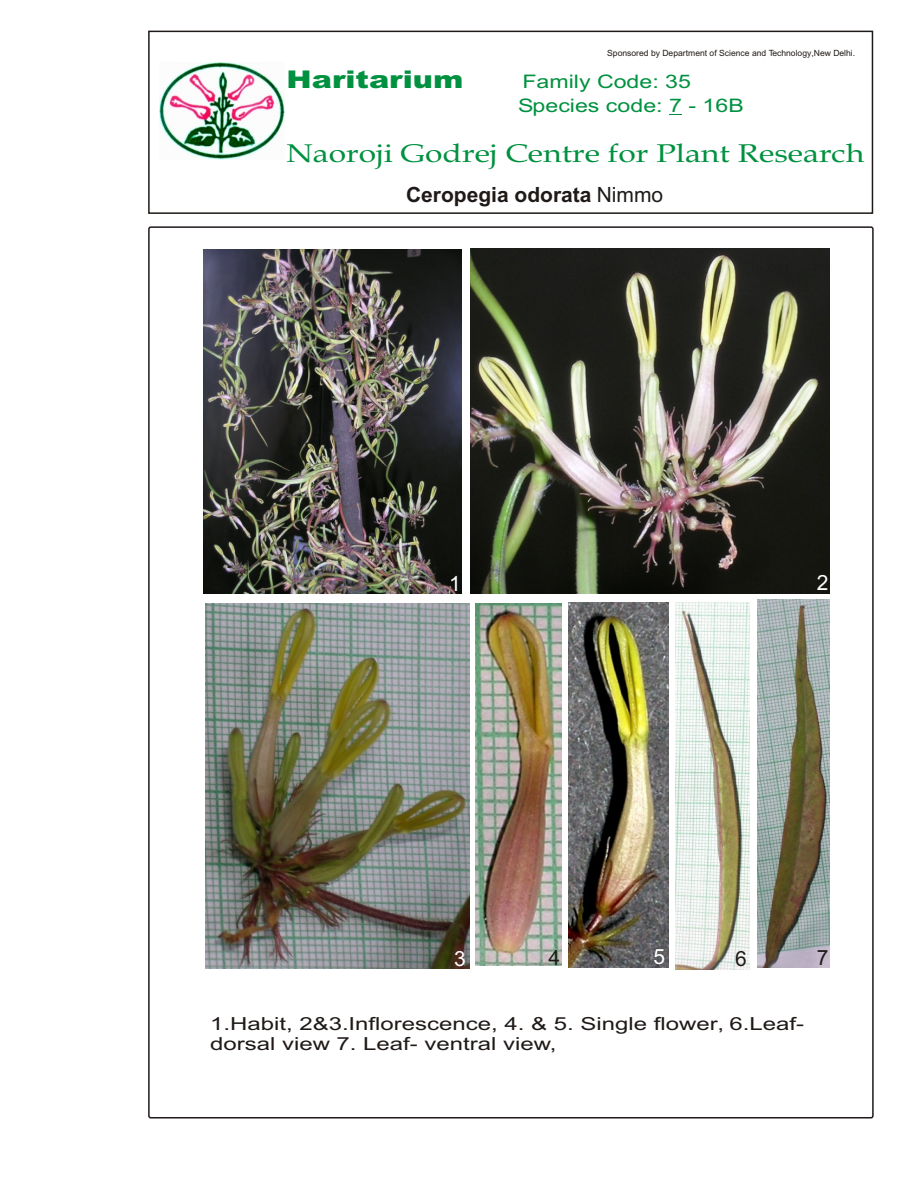
<style>
.page{position:relative;width:918px;height:1188px;background:#fff}
.page>*{position:absolute;margin:0;border:0;box-sizing:border-box;transform-origin:0 0}
.t1{font:25.65px "Book Antiqua";color:#009140;scale:1.24 1}
.t2{font:900 24.45px "Arial";color:#009140;scale:1.24 1}
.t3{font:700 21px "Arial";color:#1f1a17}
.t4{font:21px "Arial";color:#fff}
.t5{font:21px "Arial";color:#1f1a17}
.t6{font:18.6px/24.5px "Arial";color:#009140;scale:1.24 1}
.t7{font:18px/20.1px "Arial";color:#1f1a17;scale:1.33 1}
.t8{font:8.55px "Arial";color:#1f1a17}
.s1{font-weight:400}
</style>
<div class="page">
<svg style="left:669px;top:114px;width:13px;height:1px"></svg>
<img style="left:160px;top:62px;width:124px;height:98px">
<div style="left:148px;top:31px;width:725px;height:183px;border:2px solid #1f1a17"></div>
<img style="left:206px;top:603px;width:263px;height:366px">
<img style="left:568px;top:602px;width:100px;height:366px">
<img style="left:758px;top:599px;width:72px;height:369px">
<img style="left:675px;top:602px;width:74px;height:367px">
<img style="left:470px;top:249px;width:360px;height:345px">
<img style="left:476px;top:603px;width:85px;height:363px">
<img style="left:204px;top:250px;width:258px;height:344px">
<p class="t8" style="left:607px;top:49px;width:250px">Sponsored by Department of Science and Technology,New Delhi.</p>
<h2 class="t2" style="left:287px;top:70px;width:144px">Haritarium</h2>
<p class="t6" style="left:518px;top:71px;width:183px">Family Code: 35<br>Species code: 7 - 16B</p>
<h1 class="t1" style="left:287px;top:143px;width:467px">Naoroji Godrej Centre for Plant Research</h1>
<p class="t3" style="left:406px;top:187px;width:259px">Ceropegia odorata <span class="s1">Nimmo</span></p>
<p class="t4" style="left:449px;top:575px;width:13px">1</p>
<p class="t4" style="left:817px;top:575px;width:13px">2</p>
<p class="t4" style="left:454px;top:950px;width:13px">3</p>
<p class="t5" style="left:549px;top:949px;width:13px">4</p>
<p class="t4" style="left:653px;top:949px;width:13px">5</p>
<p class="t5" style="left:735px;top:951px;width:13px">6</p>
<p class="t5" style="left:817px;top:949px;width:13px">7</p>
<p class="t7" style="left:210px;top:1015px;width:448px">1.Habit, 2&amp;3.Inflorescence, 4. &amp; 5. Single flower, 6.Leaf&shy;dorsal view 7. Leaf- ventral view,</p>
</div>
